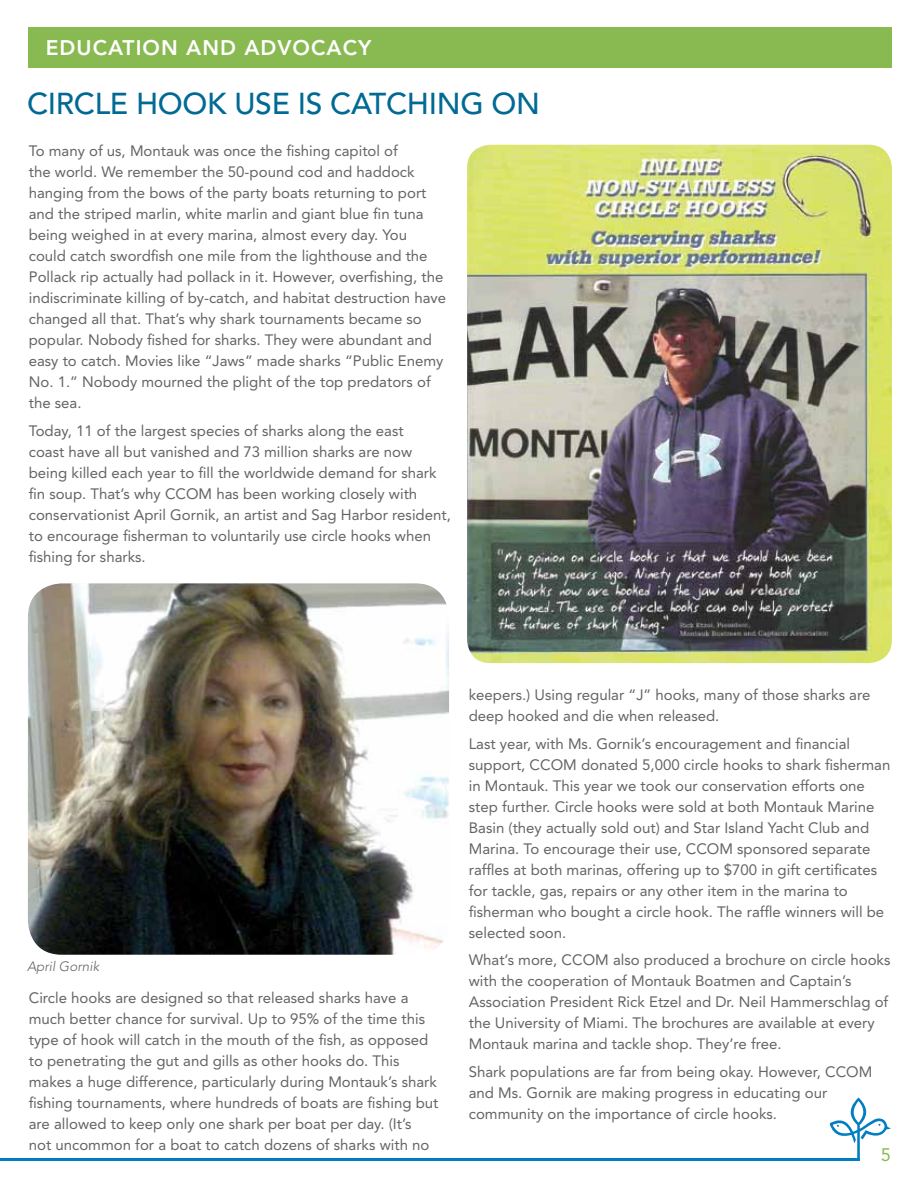
<style>
.page{position:relative;width:918px;height:1188px;background:#fff}
.page>*{position:absolute;margin:0;border:0;box-sizing:border-box;transform-origin:0 0}
.t1{font:500 30px "Avenir";letter-spacing:-.01em;color:#006994}
.t2{font:800 21px "Avenir";letter-spacing:.05em;color:#fff}
.t3{font:18px "Avenir";color:#89b951}
.t4{font:15px/21px "Avenir";color:#636466}
.t5{font:italic 300 13.5px "Avenir";color:#636466}
</style>
<div class="page">
<svg style="left:830px;top:1098px;width:61px;height:60px"></svg>
<hr style="left:0;top:1158px;width:860px;height:3px;background:#007dc3">
<div style="left:28px;top:27px;width:864px;height:41px;background:#89b951"></div>
<img style="left:467px;top:145px;width:425px;height:518px">
<img style="left:28px;top:583px;width:421px;height:372px">
<h2 class="t2" style="left:46px;top:36px;width:327px">EDUCATION AND ADVOCACY</h2>
<h1 class="t1" style="left:27px;top:86px;width:488px">CI RCLE HOOK USE IS CATCHING ON</h1>
<p class="t4" style="left:29px;top:140px;width:419px">To many of us, Montauk was once the fishing capitol of<br>the world. We remember the 50-pound cod and haddock hanging from the bows of the party boats returning to port and the striped marlin, white marlin and giant blue fin tuna being weighed in at every marina, almost every day. You could catch swordfish one mile from the lighthouse and the Pollack rip actually had pollack in it. However, overfishing, the indiscriminate killing of by-catch, and habitat destruction have changed all that. That’s why shark tournaments became so popular. Nobody fished for sharks. They were abundant and easy to catch. Movies like “Jaws” made sharks “Public Enemy No. 1.” Nobody mourned the plight of the top predators of the sea.</p>
<p class="t4" style="left:29px;top:420px;width:424px">Today, 11 of the largest species of sharks along the east<br>coast have all but vanished and 73 million sharks are now being killed each year to fill the worldwide demand for shark fin soup. That’s why CCOM has been working closely with conservationist April Gornik, an artist and Sag Harbor resident, to encourage fisherman to voluntarily use circle hooks when fishing for sharks.</p>
<p class="t5" style="left:27px;top:959px;width:74px">April Gornik</p>
<p class="t4" style="left:29px;top:987px;width:411px">Circle hooks are designed so that released sharks have a much better chance for survival. Up to 95% of the time this type of hook will catch in the mouth of the fish, as opposed to penetrating the gut and gills as other hooks do. This makes a huge difference, particularly during Montauk’s shark fishing tournaments, where hundreds of boats are fishing but are allowed to keep only one shark per boat per day. (It’s<br>not uncommon for a boat to catch dozens of sharks with no</p>
<p class="t4" style="left:469px;top:684px;width:403px">keepers.) Using regular “J” hooks, many of those sharks are deep hooked and die when released.</p>
<p class="t4" style="left:469px;top:733px;width:423px">Last year, with Ms. Gornik’s encouragement and financial support, CCOM donated 5,000 circle hooks to shark fisherman in Montauk. This year we took our conservation efforts one step further. Circle hooks were sold at both Montauk Marine Basin (they actually sold out) and Star Island Yacht Club and Marina. To encourage their use, CCOM sponsored separate raffles at both marinas, offering up to $700 in gift certificates for tackle, gas, repairs or any other item in the marina to fisherman who bought a circle hook. The raffle winners will be selected soon.</p>
<p class="t4" style="left:469px;top:950px;width:423px">What’s more, CCOM also produced a brochure on circle hooks with the cooperation of Montauk Boatmen and Captain’s Association President Rick Etzel and Dr. Neil Hammerschlag of the University of Miami. The brochures are available at every Montauk marina and tackle shop. They’re free.</p>
<p class="t4" style="left:469px;top:1061px;width:405px">Shark populations are far from being okay. However, CCOM and Ms. Gornik are making progress in educating our community on the importance of circle hooks.</p>
<p class="t3" style="left:881px;top:1144px;width:12px">5</p>
</div>
